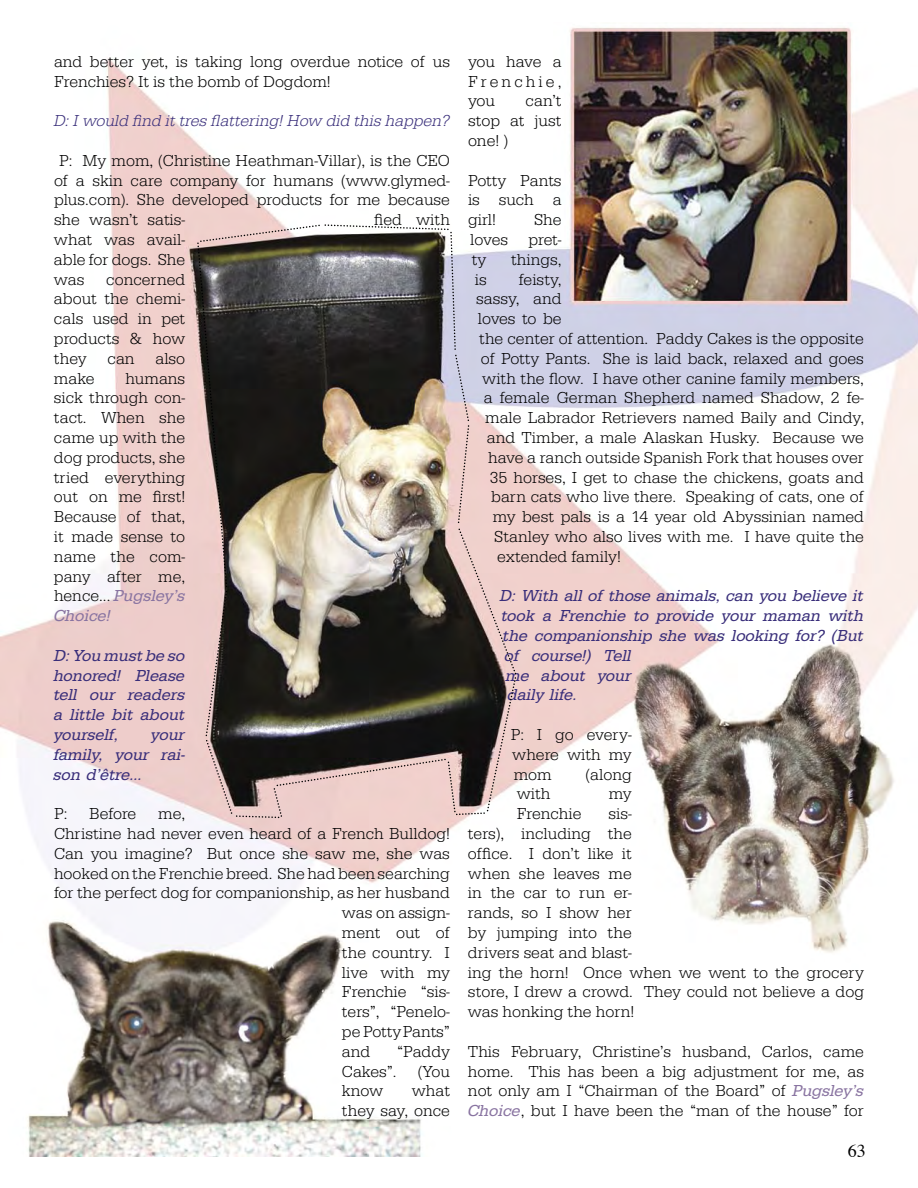
<style>
.page{position:relative;width:918px;height:1188px;background:#fff}
.page>*{position:absolute;margin:0;border:0;box-sizing:border-box;transform-origin:0 0}
.t1{font:18px "Times";color:#000}
.t2{font:16.5px/19.8px "URW Typewriter T Ligh";color:#000;text-align:justify}
.t3{font:16.5px/19.8px "URW Typewriter T Regu Obli";color:#392e7a;text-align:justify}
.t4{font:16.5px "URW Typewriter T Ligh Obli";color:#392e7a}
.t5{font:16.5px/19.8px "URW Typewriter T Regu Obli";color:#8974a1}
.s1{font-family:"URW Typewriter T Ligh";color:#000}
.s2{font-family:"URW Typewriter T Regu Obli";color:#8974a1}
</style>
<div class="page">
<img style="left:0;top:27px;width:918px;height:1129px">
<img style="left:196px;top:224px;width:321px;height:595px">
<p class="t2" style="left:54px;top:51px;width:398px">and better yet, is taking long overdue notice of us<br>Frenchies? It is the bomb of Dogdom!</p>
<p class="t4" style="left:54px;top:111px;width:398px">D: I would find it tres flattering! How did this happen?</p>
<p class="t2" style="left:54px;top:150px;width:398px;text-indent:5px">P: My mom, (Christine Heathman-Villar), is the CEO of a skin care company for humans (www.glymed&shy;plus.com). She developed products for me because she wasn’t satis-</p>
<p class="t2" style="left:374px;top:210px;width:77px">fied with</p>
<p class="t2" style="left:54px;top:230px;width:133px">what was avail&shy;able for dogs. She was</p>
<p class="t2" style="left:54px;top:269px;width:133px;text-indent:52px">concerned about the chemi&shy;cals used in pet products &amp; how they</p>
<p class="t2" style="left:107px;top:348px;width:29px">can</p>
<p class="t2" style="left:155px;top:348px;width:31px">also</p>
<p class="t2" style="left:54px;top:368px;width:133px;text-indent:71px">humans sick through con&shy;tact. When she came up with the dog products, she tried everything out on me first!<br>Because of that, it made sense to name the com&shy;pany after me,</p>
<p class="t5" style="left:54px;top:586px;width:133px"><span class="s1">hence...</span> Pugsley’s<br>Choice!</p>
<p class="t3" style="left:54px;top:646px;width:133px">D: You must be so honored! Please tell our readers a little bit about yourself,</p>
<p class="t2" style="left:54px;top:368px;width:42px">make</p>
<p class="t3" style="left:54px;top:725px;width:133px;text-indent:97px">your family, your rai&shy;son d’être...</p>
<p class="t2" style="left:54px;top:804px;width:15px">P:</p>
<p class="t2" style="left:89px;top:804px;width:49px">Before</p>
<p class="t2" style="left:158px;top:804px;width:28px">me,</p>
<p class="t2" style="left:54px;top:824px;width:397px">Christine had never even heard of a French Bulldog!</p>
<p class="t2" style="left:54px;top:843px;width:397px">Can you imagine? But once she saw me, she was</p>
<p class="t2" style="left:54px;top:863px;width:398px">hooked on the Frenchie breed. She had been searching</p>
<p class="t2" style="left:54px;top:883px;width:398px">for the perfect dog for companionship, as her husband</p>
<p class="t2" style="left:342px;top:903px;width:110px">was on assign-</p>
<p class="t2" style="left:342px;top:923px;width:110px">ment out of</p>
<p class="t2" style="left:342px;top:942px;width:109px">the country. I</p>
<p class="t2" style="left:342px;top:962px;width:109px">live with my</p>
<p class="t2" style="left:342px;top:982px;width:110px">Frenchie “sis-</p>
<p class="t2" style="left:342px;top:1002px;width:110px">ters”, “Penelo-</p>
<p class="t2" style="left:342px;top:1022px;width:110px">pe Potty Pants”</p>
<p class="t2" style="left:342px;top:1041px;width:30px">and</p>
<p class="t2" style="left:397px;top:1041px;width:54px">“Paddy</p>
<p class="t2" style="left:342px;top:1061px;width:56px">Cakes”.</p>
<p class="t2" style="left:418px;top:1061px;width:34px">(You</p>
<p class="t2" style="left:342px;top:1081px;width:43px">know</p>
<p class="t2" style="left:342px;top:1081px;width:109px;text-align:right">what<br>they say, once</p>
<p class="t2" style="left:468px;top:51px;width:95px">you have a Frenchie, you</p>
<p class="t2" style="left:468px;top:91px;width:95px;text-indent:58px">can’t stop at just one! )</p>
<p class="t2" style="left:468px;top:170px;width:95px">Potty Pants is such a girl!</p>
<p class="t2" style="left:470px;top:210px;width:93px;text-indent:64px">She loves pret&shy;ty</p>
<p class="t2" style="left:511px;top:249px;width:52px">things,</p>
<p class="t2" style="left:475px;top:269px;width:13px">is</p>
<p class="t2" style="left:519px;top:269px;width:44px">feisty,</p>
<p class="t2" style="left:476px;top:289px;width:87px">sassy, and</p>
<p class="t2" style="left:478px;top:309px;width:85px">loves to be</p>
<p class="t2" style="left:479px;top:329px;width:386px">the center of attention. Paddy Cakes is the opposite</p>
<p class="t2" style="left:481px;top:348px;width:385px">of Potty Pants. She is laid back, relaxed and goes</p>
<p class="t2" style="left:482px;top:368px;width:383px">with the flow. I have other canine family members,</p>
<p class="t2" style="left:484px;top:388px;width:382px">a female German Shepherd named Shadow, 2 fe-</p>
<p class="t2" style="left:485px;top:408px;width:380px">male Labrador Retrievers named Baily and Cindy,</p>
<p class="t2" style="left:487px;top:428px;width:379px">and Timber, a male Alaskan Husky. Because we</p>
<p class="t2" style="left:488px;top:447px;width:377px">have a ranch outside Spanish Fork that houses over</p>
<p class="t2" style="left:490px;top:467px;width:376px">35 horses, I get to chase the chickens, goats and</p>
<p class="t2" style="left:491px;top:487px;width:374px">barn cats who live there. Speaking of cats, one of</p>
<p class="t2" style="left:493px;top:507px;width:373px">my best pals is a 14 year old Abyssinian named</p>
<p class="t2" style="left:494px;top:527px;width:371px">Stanley who also lives with me. I have quite the</p>
<p class="t2" style="left:497px;top:546px;width:125px">extended family!</p>
<p class="t3" style="left:500px;top:586px;width:365px">D: With all of those animals, can you believe it</p>
<p class="t3" style="left:502px;top:606px;width:364px">took a Frenchie to provide your maman with</p>
<p class="t3" style="left:503px;top:626px;width:362px">the companionship she was looking for? (But</p>
<p class="t3" style="left:505px;top:646px;width:129px">of course!) Tell</p>
<p class="t3" style="left:506px;top:665px;width:127px">me about your</p>
<p class="t3" style="left:508px;top:685px;width:71px">daily life.</p>
<p class="t2" style="left:511px;top:725px;width:123px">P: I go every&shy;where with my mom</p>
<p class="t2" style="left:585px;top:764px;width:48px">(along</p>
<p class="t2" style="left:517px;top:784px;width:35px">with</p>
<p class="t2" style="left:609px;top:784px;width:24px">my</p>
<p class="t2" style="left:517px;top:804px;width:66px">Frenchie</p>
<p class="t2" style="left:468px;top:804px;width:398px;text-align:left;text-indent:141px">sis-<br>ters), including the<br>office. I don’t like it<br>when she leaves me<br>in the car to run er-<br>rands, so I show her<br>by jumping into the<br>drivers seat and blast-<br>ing the horn! Once when we went to the grocery store, I drew a crowd. They could not believe a dog was honking the horn!</p>
<p class="t2" style="left:468px;top:1041px;width:398px">This February, Christine’s husband, Carlos, came home. This has been a big adjustment for me, as not only am I “Chairman of the Board” of <span class="s2">Pugsley’s Choice</span>, but I have been the “man of the house” for</p>
<p class="t1" style="left:848px;top:1139px;width:19px">63</p>
</div>
